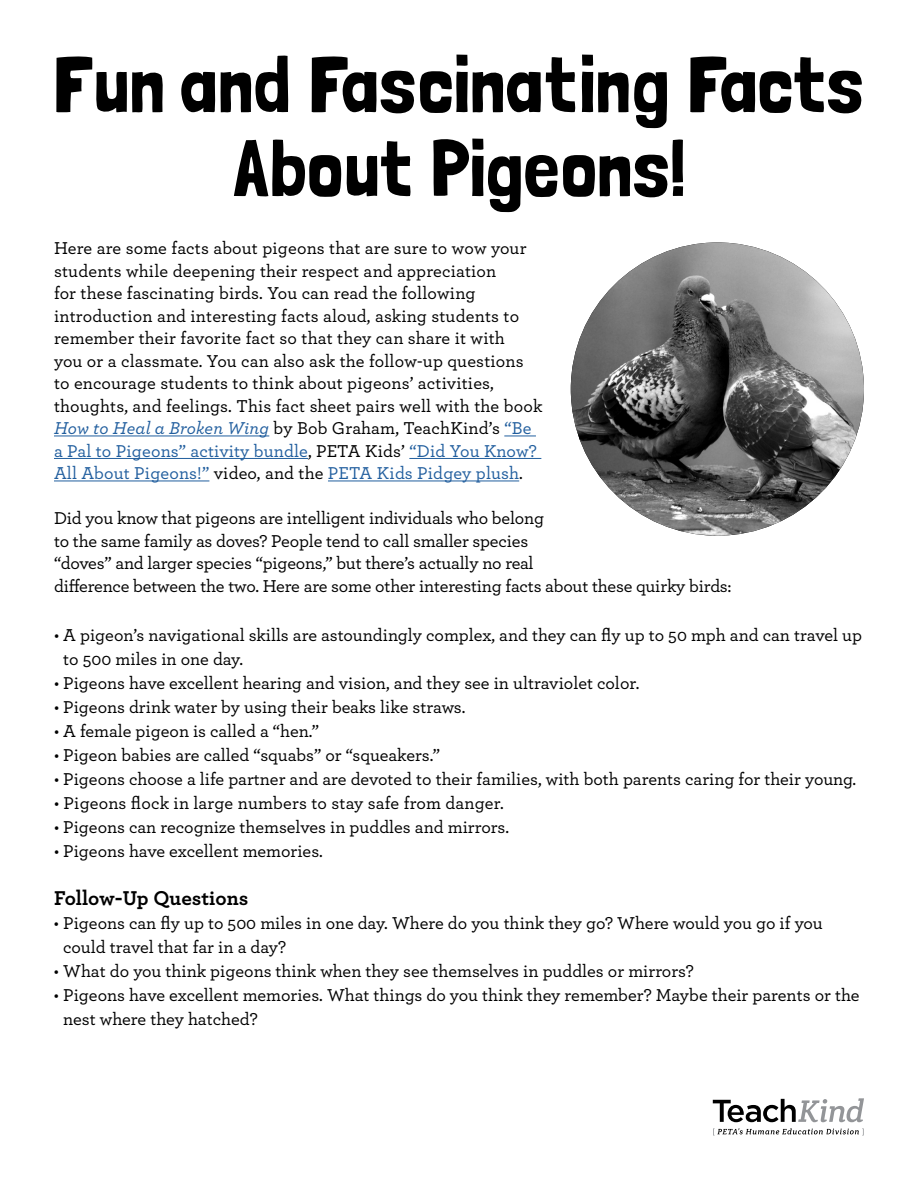
<style>
.page{position:relative;width:918px;height:1188px;background:#fff}
.page>*{position:absolute;margin:0;border:0;box-sizing:border-box;transform-origin:0 0}
.t1{font:79.8px/84px "Londrina Solid";color:#000;text-align:center}
.t2{font:700 21px "Archer";color:#000}
.t3{font:500 18px/22.5px "Archer";color:#000}
.s1{font-style:italic;color:#215e9e}
.s2{color:#215e9e}
</style>
<div class="page">
<img style="left:571px;top:242px;width:293px;height:294px;border-radius:147px">
<svg style="left:713px;top:1098px;width:151px;height:24px"></svg>
<svg style="left:713px;top:1128px;width:151px;height:8px"></svg>
<hr style="left:54px;top:436px;width:215px;height:1px;background:#215e9e">
<hr style="left:504px;top:436px;width:32px;height:1px;background:#215e9e">
<hr style="left:54px;top:458px;width:254px;height:1px;background:#215e9e">
<hr style="left:409px;top:458px;width:132px;height:1px;background:#215e9e">
<hr style="left:54px;top:481px;width:155px;height:1px;background:#215e9e">
<hr style="left:328px;top:481px;width:191px;height:1px;background:#215e9e">
<h1 class="t1" style="left:54px;top:41px;width:812px">Fun and Fascinating Facts<br>About Pigeons!</h1>
<p class="t3" style="left:54px;top:236px;width:490px">Here are some facts about pigeons that are sure to wow your students while deepening their respect and appreciation<br>for these fascinating birds. You can read the following introduction and interesting facts aloud, asking students to remember their favorite fact so that they can share it with<br>you or a classmate. You can also ask the follow-up questions to encourage students to think about pigeons’ activities, thoughts, and feelings. This fact sheet pairs well with the book <span class="s1">How to Heal a Broken Wing</span> by Bob Graham, TeachKind’s <span class="s2">“Be a Pal to Pigeons” activity bundle</span>, PETA Kids’ <span class="s2">“Did You Know?<br>All About Pigeons!”</span> video, and the <span class="s2">PETA Kids Pidgey plush</span>.</p>
<p class="t3" style="left:54px;top:506px;width:679px">Did you know that pigeons are intelligent individuals who belong<br>to the same family as doves? People tend to call smaller species<br>“doves” and larger species “pigeons,” but there’s actually no real<br>difference between the two. Here are some other interesting facts about these quirky birds:</p>
<p class="t3" style="left:63px;top:622px;width:800px;line-height:24px;text-indent:-9px">• A pigeon’s navigational skills are astoundingly complex, and they can fly up to 50 mph and can travel up to 500 miles in one day.</p>
<p class="t3" style="left:54px;top:671px;width:587px">• Pigeons have excellent hearing and vision, and they see in ultraviolet color.</p>
<p class="t3" style="left:54px;top:695px;width:413px">• Pigeons drink water by using their beaks like straws.</p>
<p class="t3" style="left:54px;top:719px;width:267px">• A female pigeon is called a “hen.”</p>
<p class="t3" style="left:54px;top:743px;width:388px">• Pigeon babies are called “squabs” or “squeakers.”</p>
<p class="t3" style="left:54px;top:767px;width:804px">• Pigeons choose a life partner and are devoted to their families, with both parents caring for their young.</p>
<p class="t3" style="left:54px;top:791px;width:451px">• Pigeons flock in large numbers to stay safe from danger.</p>
<p class="t3" style="left:54px;top:815px;width:457px">• Pigeons can recognize themselves in puddles and mirrors.</p>
<p class="t3" style="left:54px;top:839px;width:270px">• Pigeons have excellent memories.</p>
<p class="t2" style="left:54px;top:882px;width:196px">Follow-Up Questions</p>
<p class="t3" style="left:63px;top:910px;width:761px;line-height:24px;text-indent:-9px">• Pigeons can fly up to 500 miles in one day. Where do you think they go? Where would you go if you could travel that far in a day?</p>
<p class="t3" style="left:54px;top:959px;width:641px">• What do you think pigeons think when they see themselves in puddles or mirrors?</p>
<p class="t3" style="left:63px;top:982px;width:798px;line-height:24px;text-indent:-9px">• Pigeons have excellent memories. What things do you think they remember? Maybe their parents or the nest where they hatched?</p>
</div>
